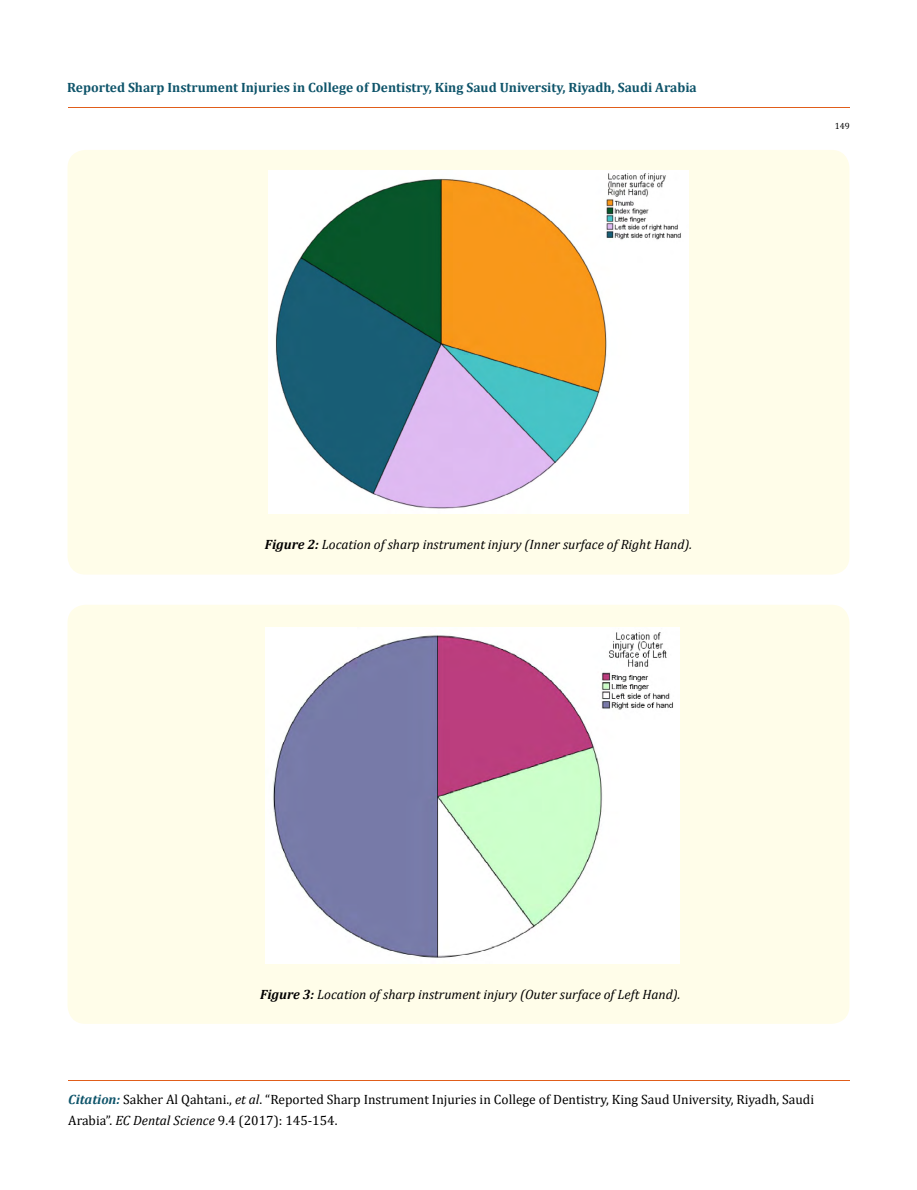
<style>
.page{position:relative;width:917px;height:1190px;background:#fff}
.page>*{position:absolute;margin:0;border:0;box-sizing:border-box;transform-origin:0 0}
.t1{font:13.5px/21px "Cambria";color:#000}
.t2{font:italic 13.5px "Cambria";color:#000}
.t3{font:700 13.5px "Cambria";color:#0e546a}
.t4{font:9px "Cambria";color:#000}
.s1{font-weight:700}
.s2{font-weight:700;font-style:italic;color:#0e546a}
.s3{font-style:italic}
</style>
<div class="page">
<hr style="left:68px;top:108px;width:781px;height:1px;background:#e05d1a">
<hr style="left:68px;top:1080px;width:781px;height:1px;background:#e05d1a">
<div style="left:68px;top:150px;width:781px;height:424px;background:#fffde9;border-radius:18px"></div>
<img style="left:269px;top:171px;width:419px;height:342px">
<div style="left:68px;top:604px;width:781px;height:419px;background:#fffde9;border-radius:18px"></div>
<img style="left:266px;top:627px;width:413px;height:336px">
<p class="t3" style="left:67px;top:77px;width:631px">Reported Sharp Instrument Injuries in College of Dentistry, King Saud University, Riyadh, Saudi Arabia</p>
<p class="t4" style="left:834px;top:121px;width:16px">149</p>
<p class="t2" style="left:265px;top:535px;width:429px"><span class="s1">Figure 2:</span> Location of sharp instrument injury (Inner surface of Right Hand).</p>
<p class="t2" style="left:260px;top:985px;width:422px"><span class="s1">Figure 3:</span> Location of sharp instrument injury (Outer surface of Left Hand).</p>
<p class="t1" style="left:68px;top:1089px;width:747px"><span class="s2">Citation:</span> Sakher Al Qahtani., <span class="s3">et al</span>. “Reported Sharp Instrument Injuries in College of Dentistry, King Saud University, Riyadh, Saudi<br>Arabia”. <span class="s3">EC Dental Science</span> 9.4 (2017): 145-154.</p>
</div>
